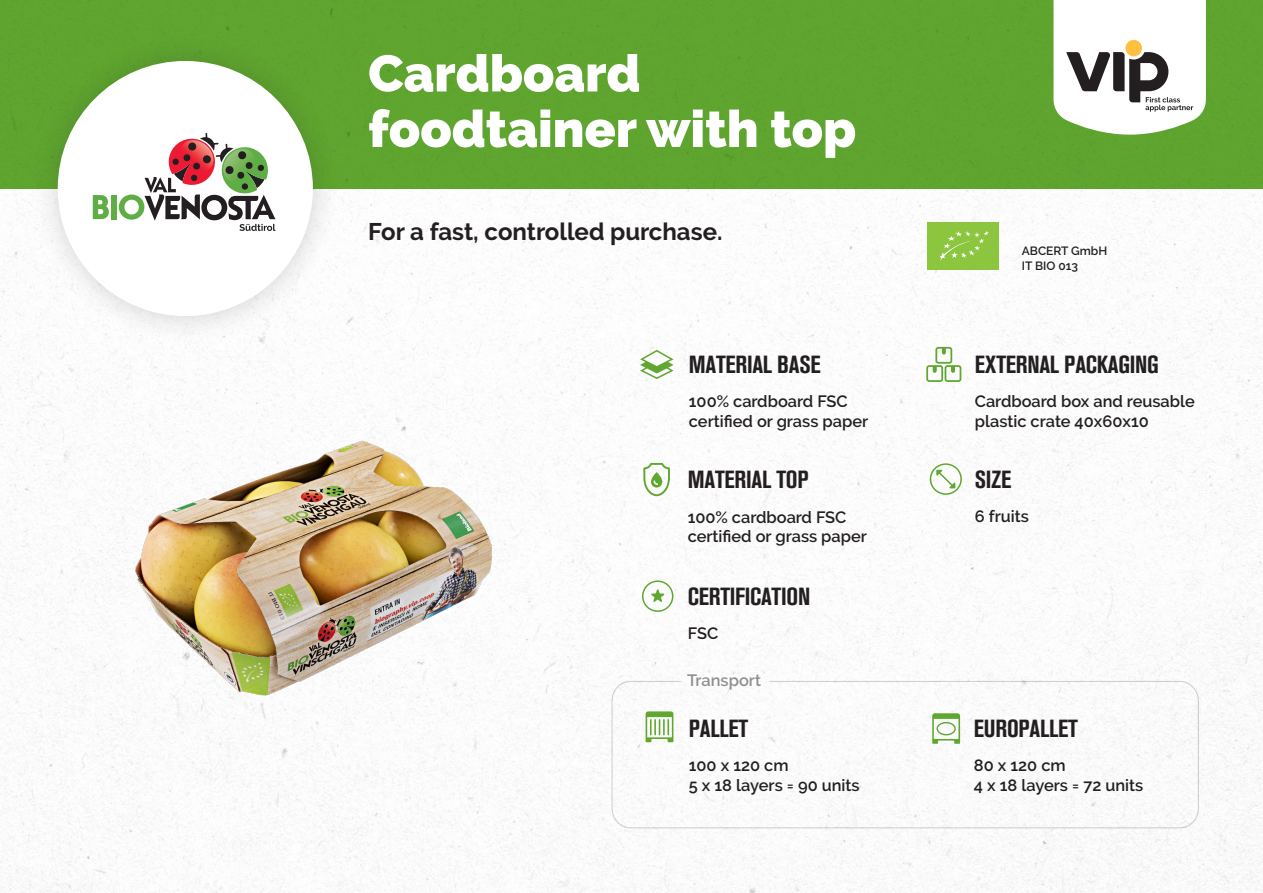
<style>
.page{position:relative;width:1263px;height:893px;background:#fff}
.page>*{position:absolute;margin:0;border:0;box-sizing:border-box;transform-origin:0 0}
.t1{font:900 51.3px "Raleway";color:#fff}
.t2{font:24.6px "Akzidenz Grotesk BQ Bd Cnd Alt";letter-spacing:-.01em;color:#231f20}
.t3{font:700 24px "Raleway";color:#231f20}
.t4{font:600 16.35px/19.6px "Raleway";color:#231f20}
.t5{font:600 12px "Raleway";color:#231f20}
</style>
<div class="page">
<img style="left:0;top:0;width:1263px;height:893px">
<div style="left:611px;top:681px;width:588px;height:147px;border:1px solid #231f20;border-radius:19px"></div>
<svg style="left:1053px;top:0;width:153px;height:135px"></svg>
<div style="left:30px;top:33px;width:311px;height:311px;background:#231f20;opacity:.2"></div>
<div style="left:58px;top:61px;width:255px;height:255px;background:#fff;border-radius:50%"></div>
<svg style="left:75px;top:119px;width:218px;height:112px"></svg>
<img style="left:71px;top:391px;width:488px;height:355px">
<svg style="left:926px;top:347px;width:35px;height:35px"></svg>
<svg style="left:643px;top:463px;width:27px;height:33px"></svg>
<svg style="left:646px;top:711px;width:27px;height:31px"></svg>
<svg style="left:642px;top:580px;width:31px;height:32px"></svg>
<svg style="left:932px;top:713px;width:28px;height:31px"></svg>
<svg style="left:930px;top:463px;width:32px;height:32px"></svg>
<svg style="left:640px;top:350px;width:33px;height:29px"></svg>
<div style="left:927px;top:222px;width:72px;height:48px;background:#8bc63e"></div>
<svg style="left:939px;top:231px;width:50px;height:29px"></svg>
<p class="t1" style="left:368px;top:44px;width:274px">Cardboard</p>
<p class="t1" style="left:368px;top:99px;width:490px">foodtainer with top</p>
<p class="t3" style="left:368px;top:218px;width:356px">For a fast, controlled purchase.</p>
<p class="t5" style="left:1022px;top:244px;width:87px">ABCERT GmbH</p>
<p class="t5" style="left:1022px;top:258px;width:58px">IT BIO 013</p>
<p class="t2" style="left:689px;top:350px;width:133px">MATERIAL BASE</p>
<p class="t2" style="left:975px;top:350px;width:186px">EXTERNAL PACKAGING</p>
<p class="t4" style="left:689px;top:391px;width:181px">100% cardboard FSC certified or grass paper</p>
<p class="t4" style="left:975px;top:392px;width:221px">Cardboard box and reusable plastic crate 40x60x10</p>
<p class="t2" style="left:688px;top:466px;width:122px">MATERIAL TOP</p>
<p class="t4" style="left:688px;top:507px;width:181px">100% cardboard FSC certified or grass paper</p>
<p class="t2" style="left:688px;top:582px;width:124px">CERTIFICATION</p>
<p class="t2" style="left:975px;top:465px;width:38px">SIZE</p>
<p class="t4" style="left:975px;top:507px;width:56px">6 fruits</p>
<p class="t4" style="left:688px;top:624px;width:32px">FSC</p>
<p class="t4" style="left:687px;top:670px;width:75px">Transport</p>
<p class="t2" style="left:689px;top:714px;width:61px">PALLET</p>
<p class="t2" style="left:974px;top:714px;width:105px">EUROPALLET</p>
<p class="t4" style="left:689px;top:756px;width:101px">100 x 120 cm</p>
<p class="t4" style="left:689px;top:775px;width:172px">5 x 18 layers = 90 units</p>
<p class="t4" style="left:974px;top:756px;width:93px">80 x 120 cm</p>
<p class="t4" style="left:974px;top:775px;width:171px">4 x 18 layers = 72 units</p>
</div>
